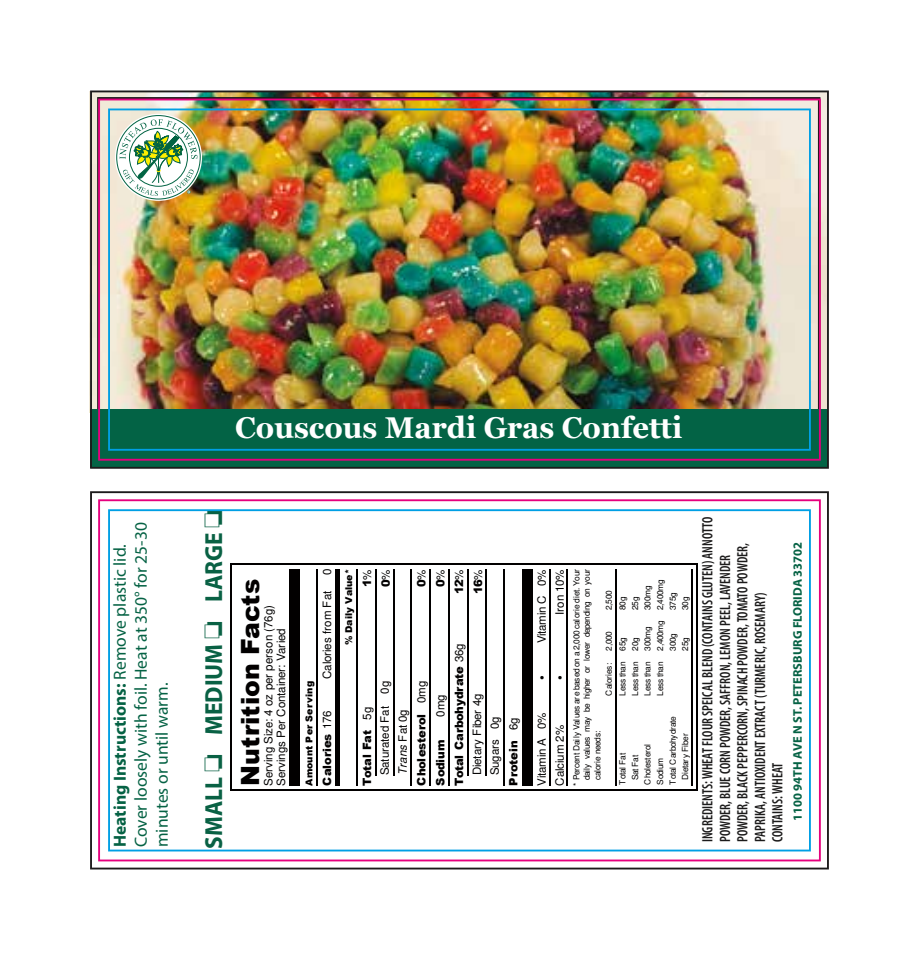
<style>
.page{position:relative;width:919px;height:960px;background:#fff}
.page>*{position:absolute;margin:0;border:0;box-sizing:border-box;transform-origin:0 0}
.t1{font:700 30px "Georgia";color:#fff}
.t2{font:900 25px "Arial";color:#020000}
.t3{font:700 24.75px "Myriad Pro";color:#096144;scale:.95 1}
.t4{font:17.5px/21px "Myriad Pro";color:#056244}
.t5{font:600 condensed 15px/17.5px "Myriad Pro";color:#1c1b1b;scale:.9 1}
.t6{font:13.5px "Nimbus San L";color:#020000}
.t7{font:700 12.5px "Myriad Pro";color:#056244}
.t8{font:11.5px/17.8px "Nimbus San L";letter-spacing:-.01em;color:#020000}
.t9{font:900 11.5px/18.8px "Arial";letter-spacing:-.03em;color:#020000}
.t10{font:900 11.5px "Arial";color:#020000}
.t11{font:900 9.5px "Arial";color:#020000}
.t12{font:8.25px/10.5px "Nimbus San L";letter-spacing:-.055em;color:#020000;text-align:justify}
.t13{font:8.25px "Nimbus San L";letter-spacing:-.005em;color:#020000}
.t14{font:8.25px "Nimbus San L";letter-spacing:.03em;color:#020000}
.s1{font-weight:700}
.s2{font-family:"Nimbus San L";font-weight:400}
.s3{font-size:13.5px}
.s4{font-style:italic}
</style>
<div class="page">
<svg style="left:90px;top:491px;width:738px;height:378px"></svg>
<div style="left:98px;top:499px;width:722px;height:362px;border:2px solid #e6007e"></div>
<svg style="left:108px;top:509px;width:702px;height:342px"></svg>
<img style="left:90px;top:90px;width:738px;height:378px">
<div style="left:98px;top:99px;width:722px;height:361px;border:2px solid #e6007e"></div>
<img style="left:108px;top:108px;width:702px;height:342px">
<h3 class="t4" style="left:109px;top:847px;width:326px;rotate:-90deg"><span class="s1">Heating Instructions:</span> Remove plastic lid.<br>Cover loosely with foil. Heat at 350° for 25-30 minutes or until warm.</h3>
<h1 class="t1" style="left:235px;top:405px;width:448px">Couscous Mardi Gras Confetti</h1>
<h3 class="t3" style="left:200px;top:848px;width:358px;rotate:-90deg">SMALL ❏ MEDIUM ❏ LARGE ❏</h3>
<p class="t5" style="left:698px;top:842px;width:363px;rotate:-90deg">INGREDIENTS: WHEAT FLOUR SPEICAL BLEND (CONTAINS GLUTEN) ANNOTTO POWDER, BLUE CORN POWDER, SAFFRON, LEMON PEEL, LAVENDER POWDER, BLACK PEPPERCORN, SPINACH POWDER, TOMATO POWDER, PAPRIKA, ANTIOXIDENT EXTRACT (TURMERIC, ROSEMARY)<br>CONTAINS: WHEAT</p>
<p class="t12" style="left:570px;top:780px;width:212px;text-indent:-5px;rotate:-90deg">* Percent Daily Values are based on a 2,000 calorie diet. Your daily values may be higher or lower depending on your calorie needs:</p>
<h3 class="t8" style="left:318px;top:575px;width:8px;rotate:-90deg">0</h3>
<p class="t11" style="left:343px;top:645px;width:78px;rotate:-90deg">% Daily Value*</p>
<h3 class="t9" style="left:357px;top:586px;width:19px;rotate:-90deg">1<span class="s2">%<br></span>0<span class="s2">%</span></h3>
<h3 class="t9" style="left:412px;top:594px;width:26px;text-align:right;rotate:-90deg">0<span class="s2">%<br></span>0<span class="s2">%<br></span>12<span class="s2">%<br></span>16<span class="s2">%</span></h3>
<h3 class="t8" style="left:532px;top:680px;width:112px;rotate:-90deg"><span class="s3">•</span> Vitamin C 0%</h3>
<h3 class="t8" style="left:550px;top:615px;width:47px;rotate:-90deg">Iron 10%</h3>
<p class="t12" style="left:654px;top:650px;width:73px;rotate:-90deg">2,400mg 2,400mg</p>
<h2 class="t2" style="left:236px;top:785px;width:208px;rotate:-90deg">Nutrition Facts</h2>
<p class="t12" style="left:641px;top:609px;width:26px;rotate:-90deg">300mg</p>
<p class="t12" style="left:603px;top:609px;width:21px;rotate:-90deg">2,500</p>
<h3 class="t8" style="left:318px;top:678px;width:89px;rotate:-90deg">Calories from Fat</h3>
<p class="t12" style="left:667px;top:609px;width:19px;rotate:-90deg">375g</p>
<p class="t12" style="left:616px;top:609px;width:15px;rotate:-90deg">80g</p>
<p class="t12" style="left:629px;top:609px;width:15px;rotate:-90deg">25g</p>
<p class="t12" style="left:679px;top:609px;width:15px;rotate:-90deg">30g</p>
<h3 class="t8" style="left:262px;top:785px;width:182px;line-height:12.5px;rotate:-90deg">Serving Size: 4 oz per person (76g)<br>Servings Per Container: Varied</h3>
<p class="t12" style="left:641px;top:650px;width:26px;rotate:-90deg">300mg</p>
<p class="t12" style="left:603px;top:650px;width:21px;rotate:-90deg">2,000</p>
<p class="t12" style="left:667px;top:650px;width:19px;rotate:-90deg">300g</p>
<p class="t12" style="left:616px;top:650px;width:15px;rotate:-90deg">65g</p>
<p class="t12" style="left:629px;top:650px;width:15px;rotate:-90deg">20g</p>
<p class="t12" style="left:679px;top:650px;width:15px;rotate:-90deg">25g</p>
<h3 class="t9" style="left:449px;top:785px;width:144px;rotate:-90deg">Total Carbohydrate <span class="s2">36g</span></h3>
<p class="t12" style="left:616px;top:695px;width:35px;rotate:-90deg">Less than</p>
<p class="t12" style="left:629px;top:695px;width:35px;rotate:-90deg">Less than</p>
<p class="t12" style="left:641px;top:695px;width:35px;rotate:-90deg">Less than</p>
<p class="t12" style="left:654px;top:695px;width:35px;rotate:-90deg">Less than</p>
<p class="t14" style="left:602px;top:695px;width:34px;rotate:-90deg">Calories:</p>
<h3 class="t6" style="left:550px;top:680px;width:6px;rotate:-90deg">•</h3>
<p class="t11" style="left:303px;top:785px;width:106px;rotate:-90deg">Amount Per Serving</p>
<h3 class="t8" style="left:375px;top:775px;width:96px;rotate:-90deg">Saturated Fat 0g<br><span class="s4">Trans</span> Fat 0g</h3>
<h3 class="t9" style="left:412px;top:785px;width:106px;rotate:-90deg">Cholesterol <span class="s2">0mg<br></span>Sodium</h3>
<h3 class="t8" style="left:467px;top:775px;width:83px;rotate:-90deg">Dietary Fiber 4g<br>Sugars 0g</h3>
<h3 class="t8" style="left:431px;top:716px;width:24px;rotate:-90deg">0mg</h3>
<h3 class="t10" style="left:320px;top:785px;width:77px;rotate:-90deg">Calories <span class="s2">176</span></h3>
<h3 class="t9" style="left:357px;top:785px;width:80px;rotate:-90deg">Total Fat <span class="s2">5g</span></h3>
<h3 class="t8" style="left:532px;top:785px;width:74px;rotate:-90deg">Vitamin A 0%<br>Calcium 2%</h3>
<p class="t12" style="left:667px;top:784px;width:70px;rotate:-90deg">Total Carbohydrate</p>
<h3 class="t9" style="left:504px;top:785px;width:70px;rotate:-90deg">Protein <span class="s2">6g</span></h3>
<p class="t13" style="left:679px;top:780px;width:48px;rotate:-90deg">Dietary Fiber</p>
<p class="t12" style="left:641px;top:784px;width:42px;rotate:-90deg">Cholesterol</p>
<p class="t12" style="left:616px;top:784px;width:33px;rotate:-90deg">Total Fat</p>
<p class="t12" style="left:629px;top:780px;width:27px;rotate:-90deg">Sat Fat</p>
<p class="t12" style="left:654px;top:784px;width:28px;rotate:-90deg">Sodium</p>
<h3 class="t7" style="left:790px;top:820px;width:280px;rotate:-90deg">1100 94TH AVE N ST. PETERSBURG FLORIDA 33702</h3>
</div>
